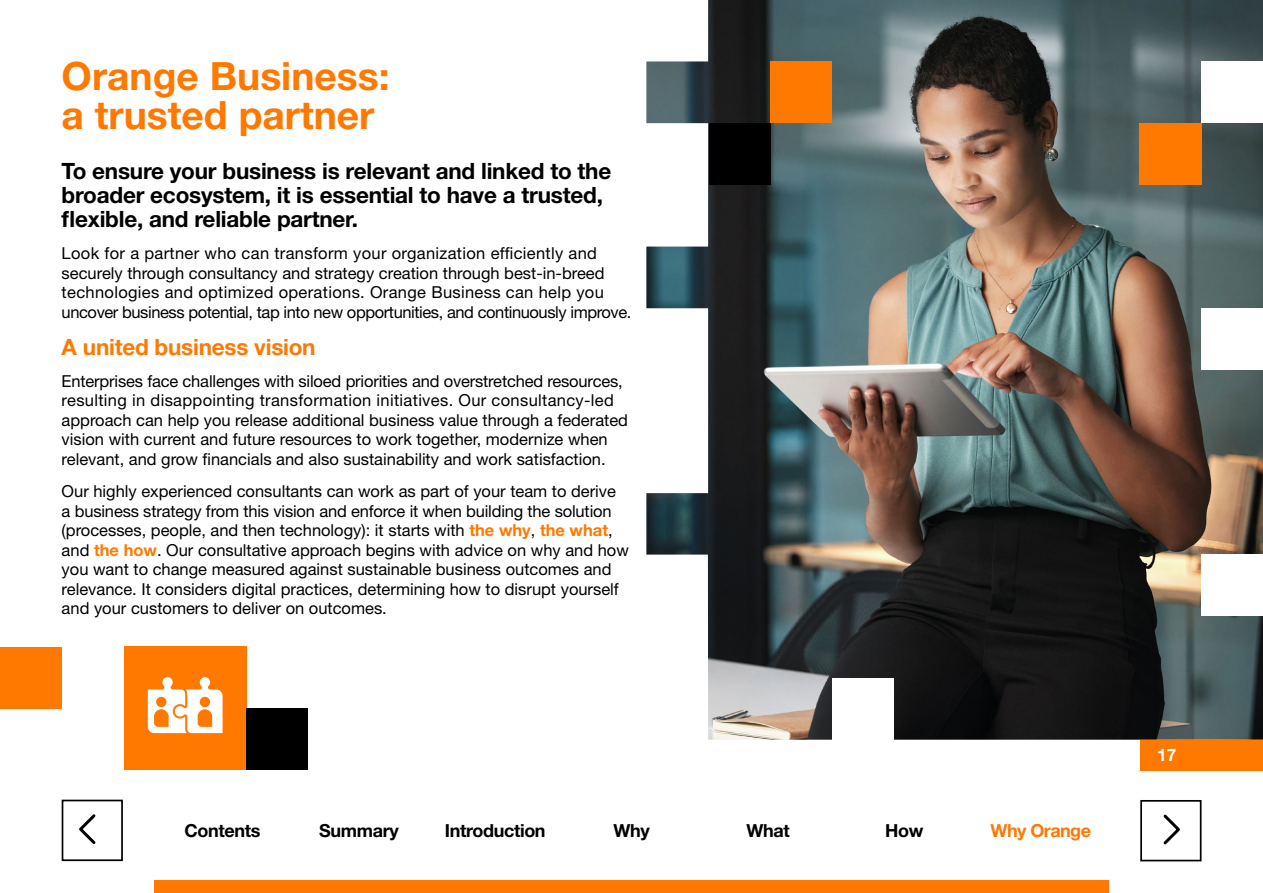
<style>
.page{position:relative;width:1263px;height:893px;background:#fff}
.page>*{position:absolute;margin:0;border:0;box-sizing:border-box;transform-origin:0 0}
.t1{font:700 39px/39px "Helvetica Neue LT Std";color:#ff7900}
.t2{font:700 22.5px/24px "Helvetica Neue LT Std";letter-spacing:-.01em;color:#000}
.t3{font:700 22.5px "Helvetica Neue LT Std";letter-spacing:-.01em;color:#ff7900}
.t4{font:700 18px "Helvetica Neue LT Std";letter-spacing:-.02em;color:#000}
.t5{font:700 18px "Helvetica Neue LT Std";letter-spacing:-.03em;color:#ff7900}
.t6{font:700 17.25px "Helvetica Neue LT Std";color:#fff}
.t7{font:16.5px/19.5px "Helvetica Neue LT Std";color:#000}
.s1{font-weight:700;color:#ff7900}
</style>
<div class="page">
<img style="left:646px;top:0;width:617px;height:740px">
<div style="left:770px;top:62px;width:62px;height:61px;background:#ff7900"></div>
<div style="left:1201px;top:554px;width:62px;height:62px;background:#fff"></div>
<div style="left:124px;top:647px;width:123px;height:123px;background:#ff7900"></div>
<div style="left:1140px;top:123px;width:62px;height:62px;background:#ff7900"></div>
<div style="left:1202px;top:308px;width:61px;height:62px;background:#fff"></div>
<div style="left:832px;top:678px;width:62px;height:71px;background:#fff"></div>
<div style="left:247px;top:708px;width:61px;height:62px;background:#000"></div>
<div style="left:0;top:647px;width:62px;height:62px;background:#ff7900"></div>
<div style="left:1202px;top:61px;width:61px;height:62px;background:#fff"></div>
<div style="left:709px;top:123px;width:61px;height:62px;background:#000"></div>
<div style="left:1140px;top:740px;width:123px;height:30px;background:#ff7900"></div>
<svg style="left:148px;top:677px;width:75px;height:56px"></svg>
<svg style="left:1163px;top:814px;width:17px;height:31px"></svg>
<div style="left:1140px;top:800px;width:61px;height:61px;border:2px solid #000"></div>
<svg style="left:79px;top:814px;width:17px;height:30px"></svg>
<div style="left:62px;top:800px;width:61px;height:61px;border:2px solid #000"></div>
<div style="left:154px;top:880px;width:955px;height:13px;background:#ff7900"></div>
<h1 class="t1" style="left:62px;top:55px;width:329px">Orange Business: a trusted partner</h1>
<h2 class="t2" style="left:62px;top:159px;width:551px">To ensure your business is relevant and linked to the broader ecosystem, it is essential to have a trusted, flexible, and reliable partner.</h2>
<p class="t7" style="left:62px;top:243px;width:571px">Look for a partner who can transform your organization efficiently and securely through consultancy and strategy creation through best-in-breed technologies and optimized operations. Orange Business can help you uncover business potential, tap into new opportunities, and continuously improve.</p>
<h2 class="t3" style="left:62px;top:333px;width:255px">A united business vision</h2>
<p class="t7" style="left:62px;top:371px;width:568px">Enterprises face challenges with siloed priorities and overstretched resources, resulting in disappointing transformation initiatives. Our consultancy-led approach can help you release additional business value through a federated vision with current and future resources to work together, modernize when relevant, and grow financials and also sustainability and work satisfaction.</p>
<p class="t7" style="left:62px;top:481px;width:569px">Our highly experienced consultants can work as part of your team to derive a business strategy from this vision and enforce it when building the solution (processes, people, and then technology): it starts with <span class="s1">the why</span>, <span class="s1">the what</span>, and <span class="s1">the how</span>. Our consultative approach begins with advice on why and how you want to change measured against sustainable business outcomes and relevance. It considers digital practices, determining how to disrupt yourself and your customers to deliver on outcomes.</p>
<p class="t4" style="left:185px;top:819px;width:77px">Contents</p>
<p class="t4" style="left:319px;top:819px;width:81px">Summary</p>
<p class="t4" style="left:445px;top:819px;width:102px">Introduction</p>
<p class="t4" style="left:613px;top:819px;width:38px">Why</p>
<p class="t4" style="left:746px;top:819px;width:45px">What</p>
<p class="t4" style="left:885px;top:819px;width:40px">How</p>
<p class="t5" style="left:990px;top:819px;width:102px">Why Orange</p>
<p class="t6" style="left:1157px;top:744px;width:21px">17</p>
</div>
